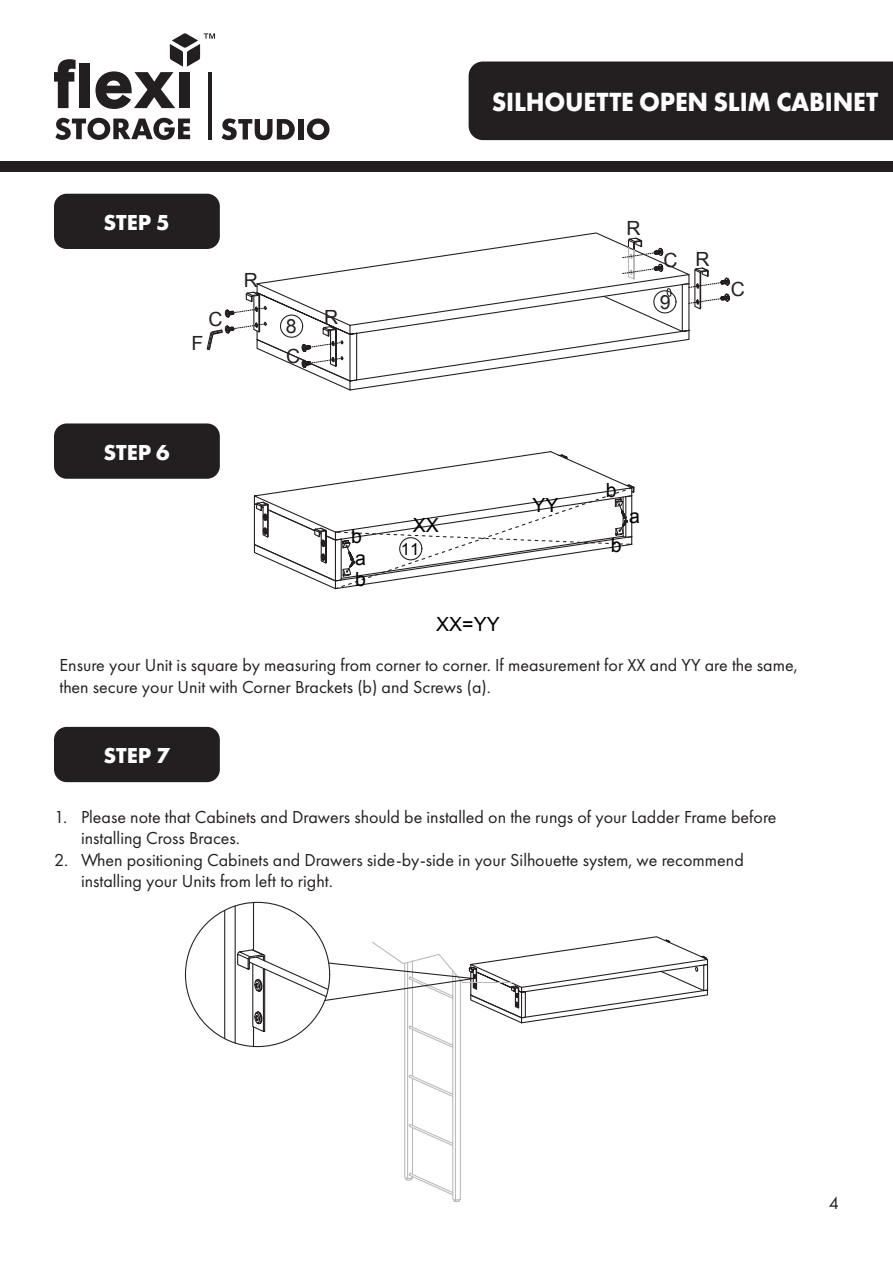
<style>
.page{position:relative;width:893px;height:1263px;background:#fff}
.page>*{position:absolute;margin:0;border:0;box-sizing:border-box;transform-origin:0 0}
.t1{font:700 27.3px "Futura PT";letter-spacing:-.01em;color:#fff;scale:.94 1}
.t2{font:700 22.5px "Futura PT";color:#fff}
.t3{font:19.5px/42.9px "Arial";color:#000}
.t4{font:19.5px "Arial";color:#231f20}
.t5{font:18px/21.6px "Futura PT";color:#231f20}
.t6{font:16.65px "Arial";color:#000}
</style>
<div class="page">
<div style="left:469px;top:62px;width:424px;height:78px;background:#231f20"></div>
<div style="left:0;top:162px;width:893px;height:10px;background:#231f20"></div>
<svg style="left:55px;top:118px;width:135px;height:22px"></svg>
<svg style="left:54px;top:59px;width:22px;height:49px"></svg>
<div style="left:79px;top:63px;width:11px;height:45px;background:#231f20"></div>
<hr style="left:208px;top:72px;width:4px;height:67px;background:#231f20">
<svg style="left:96px;top:33px;width:119px;height:76px"></svg>
<svg style="left:222px;top:118px;width:73px;height:22px"></svg>
<div style="left:298px;top:119px;width:5px;height:21px;background:#231f20"></div>
<svg style="left:307px;top:118px;width:23px;height:22px"></svg>
<div style="left:54px;top:194px;width:166px;height:55px;background:#231f20;border-radius:13px"></div>
<svg style="left:302px;top:232px;width:325px;height:150px"></svg>
<svg style="left:654px;top:247px;width:9px;height:4px"></svg>
<svg style="left:723px;top:277px;width:7px;height:9px"></svg>
<svg style="left:723px;top:293px;width:7px;height:9px"></svg>
<svg style="left:627px;top:237px;width:16px;height:14px"></svg>
<svg style="left:256px;top:251px;width:467px;height:100px"></svg>
<svg style="left:206px;top:291px;width:137px;height:78px"></svg>
<div style="left:280px;top:315px;width:23px;height:23px;border:1px solid #231f20;border-radius:50%"></div>
<div style="left:653px;top:290px;width:23px;height:23px;border:1px solid #231f20;border-radius:50%"></div>
<div style="left:54px;top:423px;width:166px;height:56px;background:#231f20;border-radius:13px"></div>
<div style="left:54px;top:727px;width:166px;height:55px;background:#231f20;border-radius:13px"></div>
<svg style="left:253px;top:454px;width:382px;height:136px"></svg>
<div style="left:399px;top:537px;width:23px;height:23px;border:1px solid #231f20;border-radius:50%"></div>
<svg style="left:184px;top:901px;width:525px;height:301px"></svg>
<h1 class="t1" style="left:492px;top:84px;width:412px">SILHOUETTE OPEN SLIM CABINET</h1>
<p class="t2" style="left:103px;top:208px;width:68px">STEP 5</p>
<p class="t4" style="left:208px;top:306px;width:16px">C</p>
<p class="t4" style="left:191px;top:330px;width:13px">F</p>
<p class="t4" style="left:244px;top:267px;width:16px">R</p>
<p class="t4" style="left:286px;top:313px;width:12px">8</p>
<p class="t4" style="left:286px;top:343px;width:16px">C</p>
<p class="t4" style="left:324px;top:304px;width:16px">R</p>
<p class="t4" style="left:627px;top:216px;width:16px">R</p>
<p class="t4" style="left:664px;top:247px;width:16px">C</p>
<p class="t4" style="left:660px;top:289px;width:12px">9</p>
<p class="t4" style="left:696px;top:246px;width:16px">R</p>
<p class="t4" style="left:731px;top:276px;width:16px">C</p>
<p class="t2" style="left:103px;top:438px;width:68px">STEP 6</p>
<p class="t3" style="left:532px;top:484px;width:28px">YY</p>
<p class="t3" style="left:606px;top:468px;width:12px">b</p>
<p class="t3" style="left:413px;top:504px;width:28px">XX</p>
<p class="t3" style="left:351px;top:515px;width:16px">b b</p>
<p class="t3" style="left:611px;top:523px;width:12px">b</p>
<p class="t6" style="left:401px;top:538px;width:20px">11</p>
<p class="t3" style="left:355px;top:537px;width:12px">a</p>
<p class="t3" style="left:629px;top:495px;width:12px">a</p>
<p class="t3" style="left:436px;top:603px;width:65px">XX=YY</p>
<p class="t5" style="left:60px;top:655px;width:740px">Ensure your Unit is square by measuring from corner to corner. If measurement for XX and YY are the same, then secure your Unit with Corner Brackets (b) and Screws (a).</p>
<p class="t2" style="left:103px;top:741px;width:68px">STEP 7</p>
<p class="t5" style="left:81px;top:806px;width:697px;text-indent:-27px">1. Please note that Cabinets and Drawers should be installed on the rungs of your Ladder Frame before installing Cross Braces.</p>
<p class="t5" style="left:81px;top:849px;width:664px;text-indent:-27px">2. When positioning Cabinets and Drawers side-by-side in your Silhouette system, we recommend installing your Units from left to right.</p>
<p class="t5" style="left:829px;top:1192px;width:12px">4</p>
</div>
